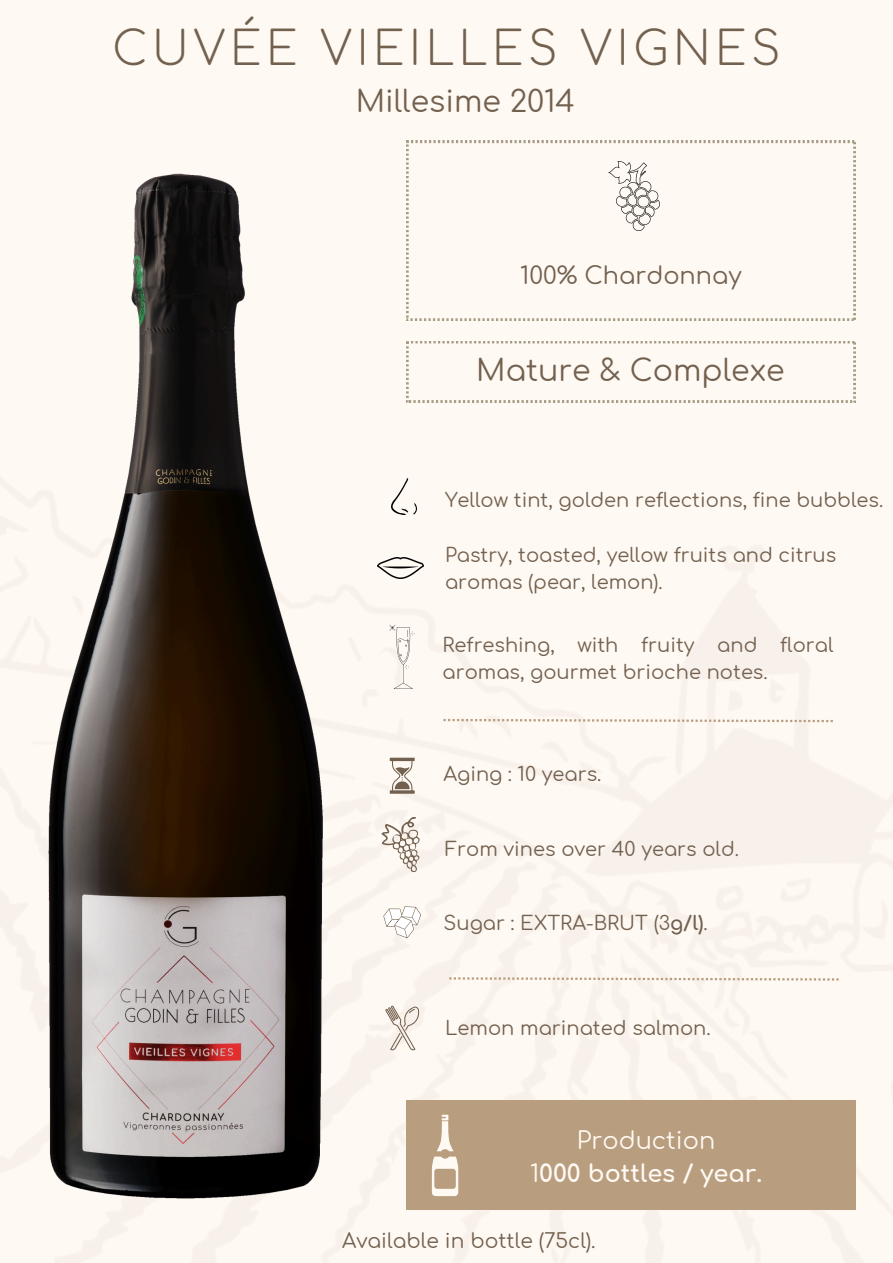
<style>
.page{position:relative;width:893px;height:1263px;background:#fff9f3}
.page>*{position:absolute;margin:0;border:0;box-sizing:border-box;transform-origin:0 0}
.t1{font:300 45.75px "Comfortaa";letter-spacing:.1em;color:#73614f}
.t2{font:30px "Comfortaa";color:#73614f}
.t3{font:700 24px/33.2px "Comfortaa";color:#fff9f3;text-align:center}
.t4{font:24px "Comfortaa";color:#73614f}
.t5{font:20.25px "Comfortaa";color:#73614f}
.t6{font:19.5px/27px "Comfortaa";color:#73614f}
.s1{font-weight:700}
.s2{font-weight:400}
</style>
<div class="page">
<img style="left:377px;top:557px;width:46px;height:22px">
<img style="left:391px;top:478px;width:25px;height:37px">
<svg style="left:385px;top:1005px;width:34px;height:46px"></svg>
<svg style="left:406px;top:341px;width:449px;height:61px"></svg>
<svg style="left:443px;top:719px;width:390px;height:3px"></svg>
<svg style="left:389px;top:625px;width:26px;height:64px"></svg>
<svg style="left:390px;top:758px;width:24px;height:36px"></svg>
<svg style="left:383px;top:906px;width:38px;height:32px"></svg>
<svg style="left:406px;top:141px;width:449px;height:179px"></svg>
<svg style="left:381px;top:817px;width:39px;height:55px"></svg>
<div style="left:406px;top:1100px;width:449px;height:110px;background:#b89d7f"></div>
<svg style="left:432px;top:1115px;width:26px;height:81px"></svg>
<img style="left:48px;top:173px;width:275px;height:1026px">
<svg style="left:449px;top:977px;width:389px;height:3px"></svg>
<h1 class="t1" style="left:113px;top:25px;width:669px">CUVÉE VIEILLES VIGNES</h1>
<h2 class="t2" style="left:356px;top:86px;width:221px">Millesime 2014</h2>
<p class="t4" style="left:520px;top:262px;width:223px">100% Chardonnay</p>
<h2 class="t2" style="left:476px;top:354px;width:310px">Mature &amp; Complexe</h2>
<p class="t6" style="left:445px;top:487px;width:440px">Yellow tint, golden reflections, fine bubbles.</p>
<p class="t6" style="left:445px;top:542px;width:393px">Pastry, toasted, yellow fruits and citrus aromas (pear, lemon).</p>
<p class="t6" style="left:442px;top:632px;width:392px">Refreshing, with fruity and floral aromas, gourmet brioche notes.</p>
<p class="t6" style="left:443px;top:761px;width:159px">Aging : 10 years.</p>
<p class="t6" style="left:445px;top:836px;width:296px">From vines over 40 years old.</p>
<p class="t6" style="left:443px;top:910px;width:266px">Sugar : EXTRA-BRUT (3<span class="s1">g/l)</span>.</p>
<p class="t6" style="left:445px;top:1015px;width:267px">Lemon marinated salmon.</p>
<p class="t3" style="left:530px;top:1124px;width:233px"><span class="s2">Production<br>1</span>000 bottles / year.</p>
<p class="t5" style="left:342px;top:1230px;width:255px">Available in bottle (75cl).</p>
</div>
